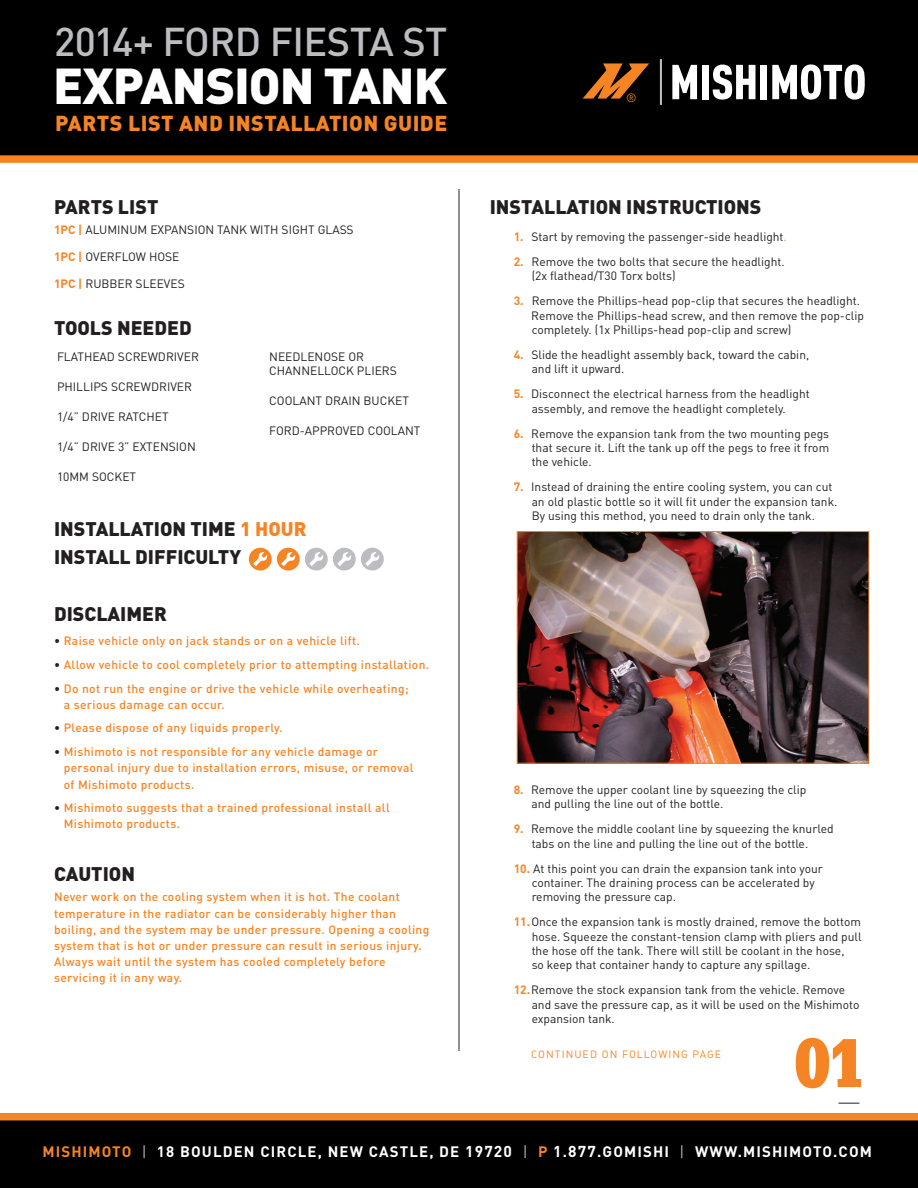
<style>
.page{position:relative;width:918px;height:1188px;background:#fff}
.page>*{position:absolute;margin:0;border:0;box-sizing:border-box;transform-origin:0 0}
.t1{font:72px "URW Egyptienne T Bold Extr Narr";color:#f58425}
.t2{font:900 49.8px "DIN";letter-spacing:-.02em;color:#fff}
.t3{font:500 39.75px "DIN";letter-spacing:-.015em;color:#bcbdc0}
.t4{font:900 21.45px "DIN";letter-spacing:.02em;color:#f58425}
.t5{font:900 19.5px/28.5px "DIN";color:#231f20}
.t6{font:700 15px "DIN";letter-spacing:.075em;color:#fff}
.t7{font:12px/14.4px "DIN";color:#231f20}
.t8{font:500 12px/16.2px "DIN";letter-spacing:.03em;color:#f58425}
.t9{font:12px "DIN";color:#f58425}
.t10{font:10.5px "DIN Regular Alternate";letter-spacing:.1em;color:#f58425}
.s1{font-weight:700;color:#f58425}
.s2{color:#f58425}
.s3{color:#231f20}
.s4{font-weight:400;color:#bcbdc0}
.s5{font-size:15.6px}
</style>
<div class="page">
<svg style="left:0;top:1113px;width:918px;height:75px;background:#180d04"></svg>
<div style="left:0;top:0;width:918px;height:163px;background:#000001"></div>
<svg style="left:672px;top:65px;width:25px;height:34px"></svg>
<div style="left:702px;top:65px;width:7px;height:34px;background:#fff"></div>
<svg style="left:713px;top:65px;width:43px;height:35px"></svg>
<div style="left:760px;top:65px;width:7px;height:34px;background:#fff"></div>
<svg style="left:772px;top:64px;width:93px;height:36px"></svg>
<svg style="left:583px;top:63px;width:66px;height:36px;background:#723d11"></svg>
<hr style="left:660px;top:59px;width:2px;height:46px;background:#bcbdc0">
<svg style="left:839px;top:1103px;width:21px;height:1px"></svg>
<hr style="left:459px;top:189px;width:1px;height:862px;background:#231f20">
<img style="left:519px;top:533px;width:348px;height:228px">
<div style="left:517px;top:531px;width:352px;height:232px;border:1px solid #f58425"></div>
<svg style="left:249px;top:548px;width:135px;height:23px"></svg>
<h3 class="t3" style="left:54px;top:17px;width:395px">2014+ FORD FIESTA ST</h3>
<h2 class="t2" style="left:53px;top:52px;width:395px">EXPANSION TANK</h2>
<h3 class="t4" style="left:55px;top:109px;width:394px">PARTS LIST AND INSTALLATION GUIDE</h3>
<h3 class="t5" style="left:54px;top:192px;width:106px">PARTS LIST</h3>
<p class="t7" style="left:54px;top:222px;width:301px"><span class="s1">1PC |</span> ALUMINUM EXPANSION TANK WITH SIGHT GLASS</p>
<p class="t7" style="left:54px;top:249px;width:127px"><span class="s1">1PC |</span> OVERFLOW HOSE</p>
<p class="t7" style="left:54px;top:276px;width:132px"><span class="s1">1PC |</span> RUBBER SLEEVES</p>
<h3 class="t5" style="left:54px;top:313px;width:139px">TOOLS NEEDED</h3>
<p class="t7" style="left:57px;top:349px;width:143px">FLATHEAD SCREWDRIVER</p>
<p class="t7" style="left:57px;top:379px;width:137px">PHILLIPS SCREWDRIVER</p>
<p class="t7" style="left:57px;top:409px;width:113px">1/4” DRIVE RATCHET</p>
<p class="t7" style="left:57px;top:439px;width:140px">1/4” DRIVE 3” EXTENSION</p>
<p class="t7" style="left:57px;top:469px;width:81px">10MM SOCKET</p>
<p class="t7" style="left:269px;top:350px;width:129px;line-height:13.5px">NEEDLENOSE OR<br>CHANNELLOCK PLIERS</p>
<p class="t7" style="left:269px;top:393px;width:141px">COOLANT DRAIN BUCKET</p>
<p class="t7" style="left:269px;top:423px;width:153px">FORD-APPROVED COOLANT</p>
<h3 class="t5" style="left:54px;top:514px;width:254px">INSTALLATION TIME <span class="s2">1 HOUR<br></span>INSTALL DIFFICULTY</h3>
<h3 class="t5" style="left:54px;top:599px;width:114px">DISCLAIMER</h3>
<p class="t8" style="left:54px;top:632px;width:307px"><span class="s3">•</span> Raise vehicle only on jack stands or on a vehicle lift.</p>
<p class="t8" style="left:54px;top:656px;width:377px"><span class="s3">•</span> Allow vehicle to cool completely prior to attempting installation.</p>
<p class="t8" style="left:64px;top:680px;width:346px;text-indent:-10px"><span class="s3">•</span> Do not run the engine or drive the vehicle while overheating; a serious damage can occur.</p>
<p class="t8" style="left:54px;top:720px;width:230px"><span class="s3">•</span> Please dispose of any liquids properly.</p>
<p class="t8" style="left:64px;top:743px;width:351px;text-indent:-10px"><span class="s3">•</span> Mishimoto is not responsible for any vehicle damage or personal injury due to installation errors, misuse, or removal of Mishimoto products.</p>
<p class="t8" style="left:64px;top:799px;width:328px;text-indent:-10px"><span class="s3">•</span> Mishimoto suggests that a trained professional install all<br>Mishimoto products.</p>
<h3 class="t5" style="left:54px;top:858px;width:83px">CAUTION</h3>
<p class="t8" style="left:54px;top:888px;width:377px">Never work on the cooling system when it is hot. The coolant temperature in the radiator can be considerably higher than boiling, and the system may be under pressure. Opening a cooling system that is hot or under pressure can result in serious injury.<br>Always wait until the system has cooled completely before servicing it in any way.</p>
<p class="t9" style="left:626px;top:90px;width:12px">®</p>
<h3 class="t5" style="left:490px;top:192px;width:273px">INSTALLATION INSTRUCTIONS</h3>
<p class="t7" style="left:514px;top:229px;width:275px"><span class="s1">1.</span> Start by removing the passenger-side headlight<span class="s2">.</span></p>
<p class="t7" style="left:532px;top:254px;width:254px;text-indent:-18px"><span class="s1">2.</span> Remove the two bolts that secure the headlight. (2x flathead/T30 Torx bolts)</p>
<p class="t7" style="left:531px;top:293px;width:334px;text-indent:-18px"><span class="s1">3.</span> Remove the Phillips-head pop-clip that secures the headlight.<br>Remove the Phillips-head screw, and then remove the pop-clip completely. (1x Phillips-head pop-clip and screw)</p>
<p class="t7" style="left:532px;top:347px;width:279px;text-indent:-18px"><span class="s1">4.</span> Slide the headlight assembly back, toward the cabin, and lift it upward.</p>
<p class="t7" style="left:514px;top:386px;width:297px;text-align:center"><span class="s1">5.</span> Disconnect the electrical harness from the headlight assembly, and remove the headlight completely.</p>
<p class="t7" style="left:532px;top:426px;width:299px;text-align:justify;text-indent:-18px"><span class="s1">6.</span> Remove the expansion tank from the two mounting pegs that secure it. Lift the tank up off the pegs to free it from the vehicle.</p>
<p class="t7" style="left:532px;top:479px;width:307px;text-indent:-18px"><span class="s1">7.</span> Instead of draining the entire cooling system, you can cut an old plastic bottle so it will fit under the expansion tank.<br>By using this method, you need to drain only the tank.</p>
<p class="t7" style="left:531px;top:782px;width:277px;text-indent:-18px"><span class="s1">8.</span> Remove the upper coolant line by squeezing the clip and pulling the line out of the bottle.</p>
<p class="t7" style="left:532px;top:821px;width:303px;text-indent:-18px"><span class="s1">9.</span> Remove the middle coolant line by squeezing the knurled tabs on the line and pulling the line out of the bottle.</p>
<p class="t7" style="left:532px;top:861px;width:293px;text-indent:-18px"><span class="s1">10.</span> At this point you can drain the expansion tank into your container. The draining process can be accelerated by removing the pressure cap.</p>
<p class="t7" style="left:532px;top:914px;width:332px;text-indent:-18px"><span class="s1">11.</span> Once the expansion tank is mostly drained, remove the bottom hose. Squeeze the constant-tension clamp with pliers and pull the hose off the tank. There will still be coolant in the hose,<br>so keep that container handy to capture any spillage.</p>
<p class="t7" style="left:532px;top:983px;width:329px;text-indent:-18px"><span class="s1">12.</span> Remove the stock expansion tank from the vehicle. Remove and save the pressure cap, as it will be used on the Mishimoto expansion tank.</p>
<p class="t10" style="left:531px;top:1047px;width:192px">CONTINUED ON FOLLOWING PAGE</p>
<h1 class="t1" style="left:794px;top:1020px;width:72px">01</h1>
<p class="t6" style="left:42px;top:1142px;width:831px"><span class="s2">MISHIMOTO</span> <span class="s4">|</span> 18 BOULDEN CIRCLE, NEW CASTLE, DE <span class="s5">19720</span> <span class="s4">|</span> <span class="s2">P</span> <span class="s5">1</span>.<span class="s5">877</span>.GOMISHI <span class="s4">|</span> WWW.MISHIMOTO.COM</p>
</div>
